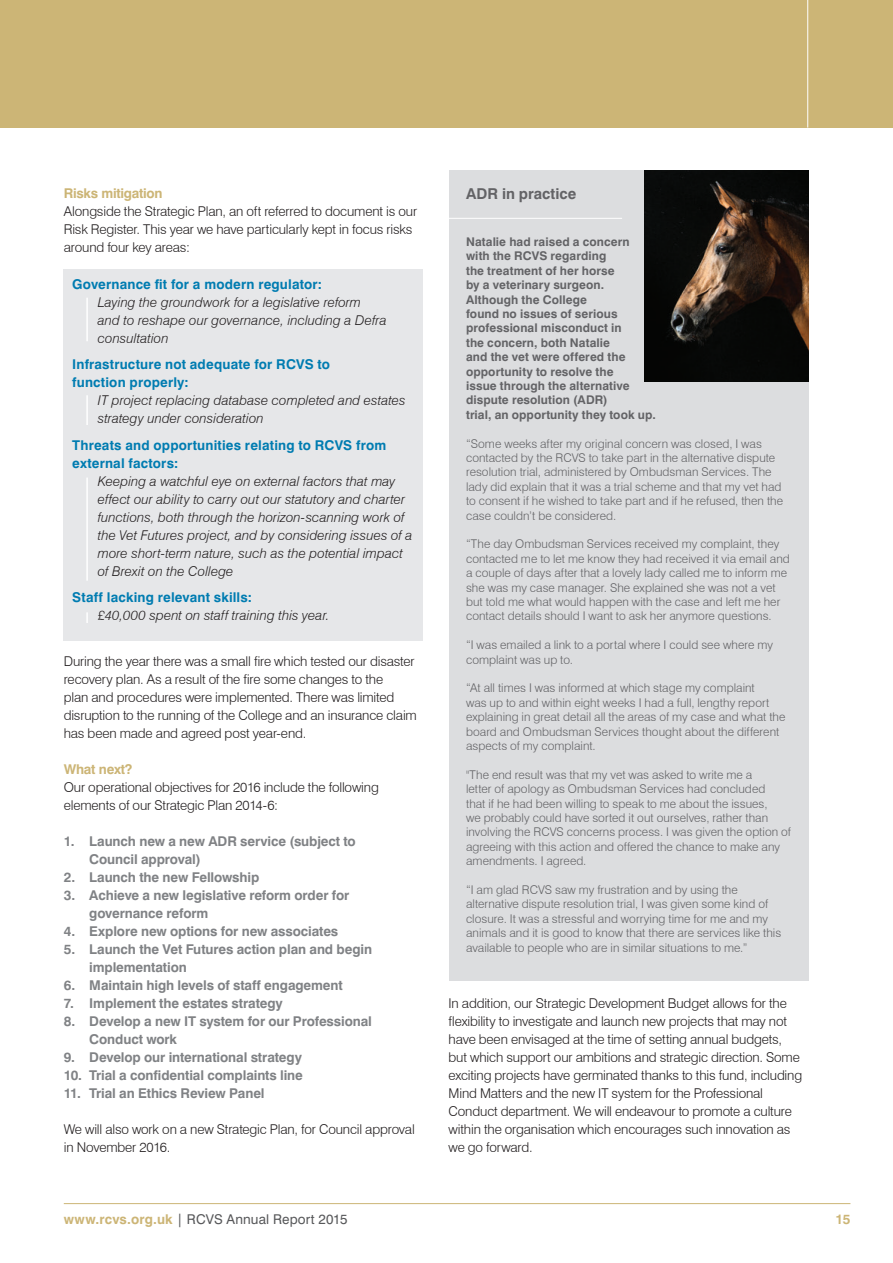
<style>
.page{position:relative;width:893px;height:1263px;background:#fff}
.page>*{position:absolute;margin:0;border:0;box-sizing:border-box;transform-origin:0 0}
.t1{font:700 15px "Swiss 721 BT";color:#636366}
.t2{font:300 13.5px/18px "Swiss 721 BT";letter-spacing:-.01em;color:#231f20}
.t3{font:italic 300 13.5px/18px "Swiss 721 BT";letter-spacing:.005em;color:#231f20}
.t4{font:700 13.5px/18px "Swiss 721 BT";letter-spacing:-.01em;color:#808285}
.t5{font:700 13.5px/18px "Swiss 721 BT";letter-spacing:.01em;color:#007cb1}
.t6{font:13.5px "Swiss 721 BT";letter-spacing:.01em;color:#57585a}
.t7{font:700 13.5px "Swiss 721 BT";letter-spacing:-.02em;color:#ccb576}
.t8{font:300 12px/14.4px "Swiss 721 BT";letter-spacing:.005em;color:#636366}
.t9{font:700 12px/14.4px "Swiss 721 BT";letter-spacing:.005em;color:#636366}
.s1{font-weight:700;color:#ccb576}
</style>
<div class="page">
<div style="left:0;top:0;width:893px;height:128px;background:#ccb576"></div>
<hr style="left:64px;top:1203px;width:786px;height:1px;background:#ccb576">
<hr style="left:807px;top:0;width:1px;height:128px;background:#fff">
<div style="left:449px;top:170px;width:359px;height:811px;background:#dcdddf"></div>
<hr style="left:446px;top:218px;width:176px;height:1px;background:#fff">
<img style="left:645px;top:170px;width:163px;height:211px">
<div style="left:64px;top:270px;width:359px;height:371px;background:#e6e7e9"></div>
<hr style="left:86px;top:298px;width:2px;height:43px;background:#fff">
<hr style="left:86px;top:395px;width:2px;height:30px;background:#fff">
<svg style="left:86px;top:612px;width:2px;height:11px"></svg>
<hr style="left:86px;top:477px;width:2px;height:104px;background:#fff">
<p class="t7" style="left:64px;top:185px;width:100px">Risks mitigation</p>
<p class="t2" style="left:64px;top:202px;width:355px">Alongside the Strategic Plan, an oft referred to document is our<br>Risk Register. This year we have particularly kept in focus risks around four key areas:</p>
<p class="t5" style="left:72px;top:275px;width:251px">Governance fit for a modern regulator:</p>
<p class="t3" style="left:98px;top:293px;width:290px">Laying the groundwork for a legislative reform and to reshape our governance, including a Defra consultation</p>
<p class="t5" style="left:72px;top:355px;width:259px">Infrastructure not adequate for RCVS to function properly:</p>
<p class="t3" style="left:98px;top:391px;width:309px">IT project replacing database completed and estates strategy under consideration</p>
<p class="t5" style="left:72px;top:436px;width:315px">Threats and opportunities relating to RCVS from external factors:</p>
<p class="t3" style="left:98px;top:472px;width:316px">Keeping a watchful eye on external factors that may effect our ability to carry out our statutory and charter functions, both through the horizon-scanning work of the Vet Futures project, and by considering issues of a more short-term nature, such as the potential impact of Brexit on the College</p>
<p class="t5" style="left:72px;top:588px;width:181px">Staff lacking relevant skills:</p>
<p class="t3" style="left:98px;top:606px;width:233px">£40,000 spent on staff training this year.</p>
<p class="t2" style="left:64px;top:652px;width:355px">During the year there was a small fire which tested our disaster recovery plan. As a result of the fire some changes to the<br>plan and procedures were implemented. There was limited disruption to the running of the College and an insurance claim has been made and agreed post year-end.</p>
<p class="t7" style="left:64px;top:761px;width:70px">What next?</p>
<p class="t2" style="left:64px;top:778px;width:317px">Our operational objectives for 2016 include the following elements of our Strategic Plan 2014-6:</p>
<p class="t4" style="left:89px;top:832px;width:268px;text-indent:-26px">1. Launch new a new ADR service (subject to<br>Council approval)</p>
<p class="t4" style="left:64px;top:868px;width:197px">2. Launch the new Fellowship</p>
<p class="t4" style="left:89px;top:886px;width:262px;text-indent:-26px">3. Achieve a new legislative reform order for governance reform</p>
<p class="t4" style="left:64px;top:922px;width:276px">4. Explore new options for new associates</p>
<p class="t4" style="left:89px;top:940px;width:284px;text-indent:-26px">5. Launch the Vet Futures action plan and begin implementation</p>
<p class="t4" style="left:64px;top:976px;width:281px">6. Maintain high levels of staff engagement</p>
<p class="t4" style="left:64px;top:994px;width:220px">7. Implement the estates strategy</p>
<p class="t4" style="left:89px;top:1012px;width:284px;text-indent:-26px">8. Develop a new IT system for our Professional<br>Conduct work</p>
<p class="t4" style="left:64px;top:1048px;width:240px">9. Develop our international strategy</p>
<p class="t4" style="left:64px;top:1066px;width:241px">10. Trial a confidential complaints line</p>
<p class="t4" style="left:64px;top:1084px;width:202px">11. Trial an Ethics Review Panel</p>
<p class="t2" style="left:64px;top:1120px;width:353px">We will also work on a new Strategic Plan, for Council approval in November 2016.</p>
<p class="t1" style="left:466px;top:185px;width:112px">ADR in practice</p>
<p class="t9" style="left:466px;top:234px;width:191px">Natalie had raised a concern with the RCVS regarding<br>the treatment of her horse<br>by a veterinary surgeon.<br>Although the College<br>found no issues of serious professional misconduct in<br>the concern, both Natalie<br>and the vet were offered the opportunity to resolve the<br>issue through the alternative dispute resolution (ADR)<br>trial, an opportunity they took up.</p>
<p class="t8" style="left:466px;top:436px;width:319px">“Some weeks after my original concern was closed, I was contacted by the RCVS to take part in the alternative dispute resolution trial, administered by Ombudsman Services. The lady did explain that it was a trial scheme and that my vet had to consent if he wished to take part and if he refused, then the case couldn’t be considered.</p>
<p class="t8" style="left:466px;top:537px;width:325px">“The day Ombudsman Services received my complaint, they contacted me to let me know they had received it via email and a couple of days after that a lovely lady called me to inform me she was my case manager. She explained she was not a vet but told me what would happen with the case and left me her contact details should I want to ask her anymore questions.</p>
<p class="t8" style="left:466px;top:638px;width:308px">“I was emailed a link to a portal where I could see where my complaint was up to.</p>
<p class="t8" style="left:466px;top:681px;width:321px">“At all times I was informed at which stage my complaint<br>was up to and within eight weeks I had a full, lengthy report explaining in great detail all the areas of my case and what the board and Ombudsman Services thought about the different aspects of my complaint.</p>
<p class="t8" style="left:466px;top:767px;width:326px">"The end result was that my vet was asked to write me a<br>letter of apology as Ombudsman Services had concluded<br>that if he had been willing to speak to me about the issues,<br>we probably could have sorted it out ourselves, rather than involving the RCVS concerns process. I was given the option of agreeing with this action and offered the chance to make any amendments. I agreed.</p>
<p class="t8" style="left:466px;top:882px;width:317px">“I am glad RCVS saw my frustration and by using the alternative dispute resolution trial, I was given some kind of closure. It was a stressful and worrying time for me and my animals and it is good to know that there are services like this available to people who are in similar situations to me.”</p>
<p class="t2" style="left:449px;top:994px;width:355px">In addition, our Strategic Development Budget allows for the flexibility to investigate and launch new projects that may not have been envisaged at the time of setting annual budgets, but which support our ambitions and strategic direction. Some exciting projects have germinated thanks to this fund, including Mind Matters and the new IT system for the Professional Conduct department. We will endeavour to promote a culture within the organisation which encourages such innovation as we go forward.</p>
<p class="t6" style="left:64px;top:1211px;width:285px"><span class="s1">www.rcvs.org.uk</span> | RCVS Annual Report 2015</p>
<p class="t7" style="left:836px;top:1211px;width:16px">15</p>
</div>
